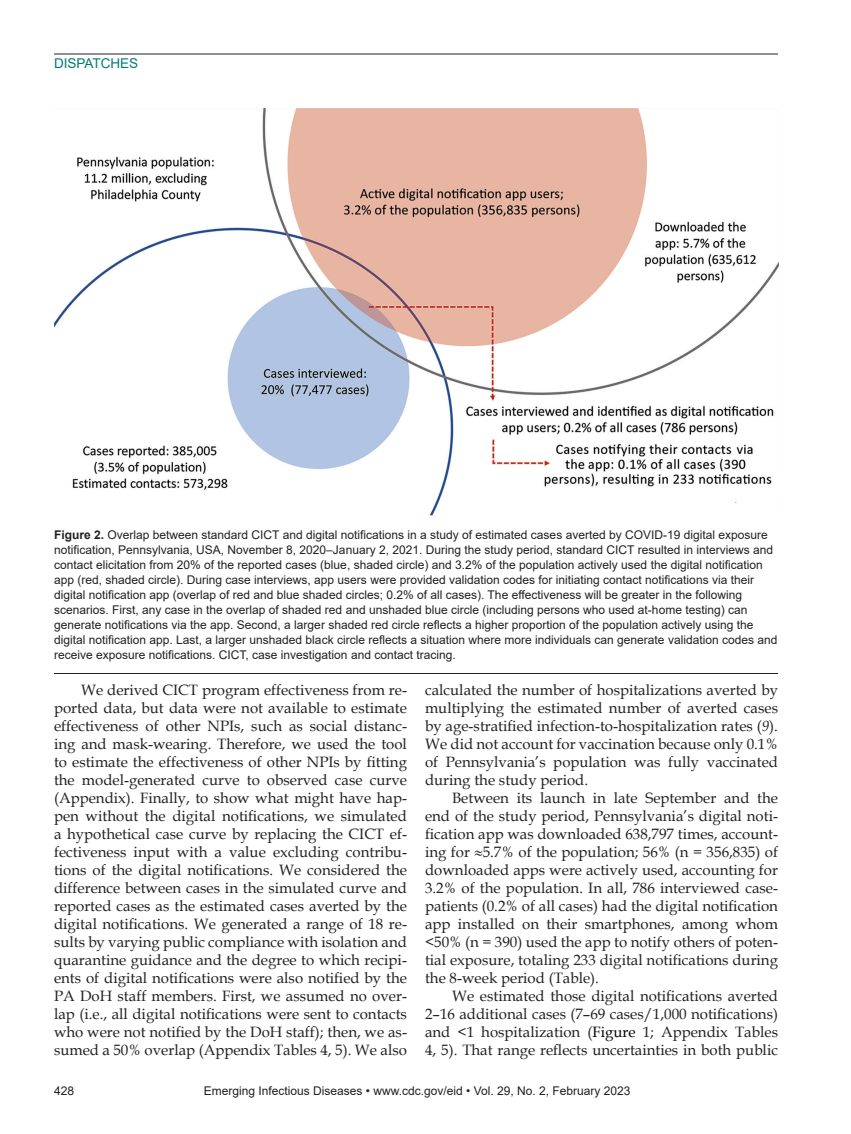
<style>
.page{position:relative;width:851px;height:1134px;background:#fff}
.page>*{position:absolute;margin:0;border:0;box-sizing:border-box;transform-origin:0 0}
.Body_Text{font:15px/18px "Book Antiqua";color:#231f20;text-align:justify}
.t1{font:13.5px "Arial";color:#007d70}
.Figure_Legend{font:12px/15px "Arial";color:#231f20}
.s1{font-weight:700}
.s2{font-style:italic}
.s3{color:#000}
</style>
<div class="page">
<hr style="left:54px;top:54px;width:724px;height:1px;background:#231f20">
<img style="left:54px;top:108px;width:724px;height:408px">
<hr style="left:54px;top:673px;width:724px;height:1px;background:#231f20">
<p class="t1" style="left:54px;top:54px;width:86px">DISPATCHES</p>
<p class="Figure_Legend" style="left:54px;top:527px;width:724px"><span class="s1">Figure 2.</span> Overlap between standard CICT and digital notifications in a study of estimated cases averted by COVID-19 digital exposure notification, Pennsylvania, USA, November 8, 2020–January 2, 2021. During the study period, standard CICT resulted in interviews and contact elicitation from 20% of the reported cases (blue, shaded circle) and 3.2% of the population actively used the digital notification app (red, shaded circle). During case interviews, app users were provided validation codes for initiating contact notifications via their digital notification app (overlap of red and blue shaded circles; 0.2% of all cases). The effectiveness will be greater in the following scenarios. First, any case in the overlap of shaded red and unshaded blue circle (including persons who used at-home testing) can generate notifications via the app. Second, a larger shaded red circle reflects a higher proportion of the population actively using the digital notification app. Last, a larger unshaded black circle reflects a situation where more individuals can generate validation codes and receive exposure notifications. CICT, case investigation and contact tracing.</p>
<p class="Body_Text" style="left:54px;top:680px;width:354px;text-indent:27px">We derived CICT program effectiveness from re&shy;ported data, but data were not available to estimate effectiveness of other NPIs, such as social distanc&shy;ing and mask-wearing. Therefore, we used the tool to estimate the effectiveness of other NPIs by fitting the model-generated curve to observed case curve (Appendix). Finally, to show what might have hap&shy;pen without the digital notifications, we simulated a hypothetical case curve by replacing the CICT ef&shy;fectiveness input with a value excluding contribu&shy;tions of the digital notifications. We considered the difference between cases in the simulated curve and reported cases as the estimated cases averted by the digital notifications. We generated a range of 18 re&shy;sults by varying public compliance with isolation and quarantine guidance and the degree to which recipi&shy;ents of digital notifications were also notified by the PA DoH staff members. First, we assumed no over&shy;lap (i.e., all digital notifications were sent to contacts who were not notified by the DoH staff); then, we as&shy;sumed a 50% overlap (Appendix Tables 4, 5). We also</p>
<p class="Body_Text" style="left:425px;top:680px;width:354px">calculated the number of hospitalizations averted by multiplying the estimated number of averted cases by age-stratified infection-to-hospitalization rates (<span class="s2">9</span>).<br>We did not account for vaccination because only 0.1% of Pennsylvania’s population was fully vaccinated during the study period.</p>
<p class="Body_Text" style="left:425px;top:788px;width:354px;text-indent:27px">Between its launch in late September and the end of the study period, Pennsylvania’s digital noti&shy;fication app was downloaded 638,797 times, account&shy;ing for ≈5.7% of the population; 56% (n = 356,835) of downloaded apps were actively used, accounting for 3.2% of the population. In all, 786 interviewed case&shy;patients (0.2% of all cases) had the digital notification app installed on their smartphones, among whom &lt;50% (n = 390) used the app to notify others of poten&shy;tial exposure, totaling 233 digital notifications during the 8-week period (Table).</p>
<p class="Body_Text" style="left:425px;top:986px;width:354px;text-indent:27px">We estimated those digital notifications averted 2–16 additional cases (7–69 cases/1,000 notifications) and &lt;1 hospitalization (<span class="s3">Figure</span> 1; Appendix Tables 4, 5). That range reflects uncertainties in both public</p>
<p class="Figure_Legend" style="left:54px;top:1084px;width:22px">428</p>
<p class="Figure_Legend" style="left:204px;top:1084px;width:428px">Emerging Infectious Diseases • www.cdc.gov/eid • Vol. 29, No. 2, February 2023</p>
</div>
